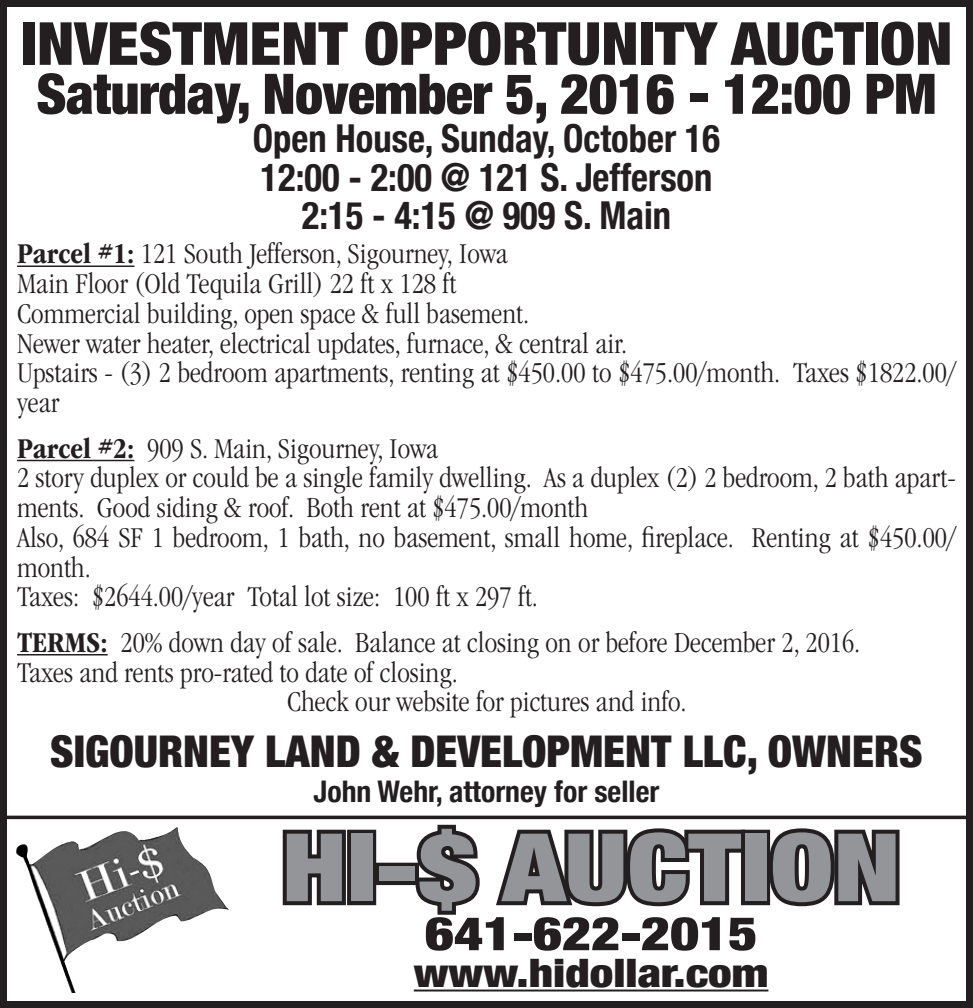
<style>
.page{position:relative;width:973px;height:1008px;background:#fff}
.page>*{position:absolute;margin:0;border:0;box-sizing:border-box;transform-origin:0 0}
.t1{font:900 condensed 94.5px "Helvetica Neue";color:#939598;scale:1.2 1}
.t2{font:900 condensed 59.5px "Helvetica Neue";color:#231f20;scale:1.06 1}
.t3{font:900 condensed 56px "Helvetica Neue";letter-spacing:-.01em;color:#231f20}
.t4{font:900 condensed 46.55px "Helvetica Neue";color:#231f20;scale:1.2 1}
.t5{font:900 condensed 43.75px "Helvetica Neue";color:#231f20}
.t6{font:900 condensed 39.2px "Helvetica Neue";color:#231f20;scale:1.2 1}
.t7{font:700 condensed 38.5px "Helvetica Neue";color:#231f20;scale:.95 1}
.t8{font:300 condensed 29.75px/29.8px "ITC Garamond Std";color:#231f20}
.t9{font:700 condensed 29.75px "Helvetica Neue";color:#231f20}
.s1{font-weight:700}
</style>
<div class="page">
<hr style="left:17px;top:266px;width:117px;height:1px;background:#231f20">
<hr style="left:17px;top:460px;width:117px;height:1px;background:#231f20">
<hr style="left:17px;top:654px;width:91px;height:2px;background:#231f20">
<div style="left:0;top:0;width:973px;height:1008px;border:7px solid #231f20"></div>
<img style="left:16px;top:827px;width:213px;height:166px">
<hr style="left:4px;top:816px;width:969px;height:3px;background:#231f20">
<hr style="left:414px;top:990px;width:354px;height:2px;background:#231f20">
<svg style="left:282px;top:829px;width:68px;height:77px"></svg>
<div style="left:347px;top:830px;width:29px;height:75px;border:8px solid #231f20"></div>
<div style="left:375px;top:863px;width:44px;height:22px;border:8px solid #231f20"></div>
<svg style="left:410px;top:824px;width:339px;height:91px"></svg>
<div style="left:741px;top:830px;width:29px;height:75px;border:8px solid #231f20"></div>
<svg style="left:763px;top:828px;width:137px;height:79px"></svg>
<p class="t2" style="left:21px;top:-5px;width:880px">INVESTMENT OPPORTUNITY AUCTION</p>
<p class="t3" style="left:36px;top:48px;width:901px">Saturday, November 5, 2016 - 12:00 PM</p>
<p class="t7" style="left:253px;top:107px;width:493px">Open House, Sunday, October 16</p>
<p class="t7" style="left:260px;top:145px;width:477px">12:00 - 2:00 @ 121 S. Jefferson</p>
<p class="t7" style="left:302px;top:184px;width:390px">2:15 - 4:15 @ 909 S. Main</p>
<p class="t8" style="left:17px;top:239px;width:492px"><span class="s1">Parcel #1:</span> 121 South Jefferson, Sigourney, Iowa</p>
<p class="t8" style="left:17px;top:269px;width:441px">Main Floor (Old Tequila Grill) 22 ft x 128 ft</p>
<p class="t8" style="left:17px;top:299px;width:513px">Commercial building, open space &amp; full basement.</p>
<p class="t8" style="left:17px;top:329px;width:611px">Newer water heater, electrical updates, furnace, &amp; central air.</p>
<p class="t8" style="left:17px;top:358px;width:940px">Upstairs - (3) 2 bedroom apartments, renting at $450.00 to $475.00/month. Taxes $1822.00/ year</p>
<p class="t8" style="left:17px;top:434px;width:423px"><span class="s1">Parcel #2:</span> 909 S. Main, Sigourney, Iowa</p>
<p class="t8" style="left:17px;top:463px;width:940px">2 story duplex or could be a single family dwelling. As a duplex (2) 2 bedroom, 2 bath apart&shy;ments. Good siding &amp; roof. Both rent at $475.00/month</p>
<p class="t8" style="left:17px;top:523px;width:940px">Also, 684 SF 1 bedroom, 1 bath, no basement, small home, fireplace. Renting at $450.00/ month.</p>
<p class="t8" style="left:17px;top:582px;width:522px">Taxes: $2644.00/year Total lot size: 100 ft x 297 ft.</p>
<p class="t8" style="left:17px;top:628px;width:844px"><span class="s1">TERMS:</span> 20% down day of sale. Balance at closing on or before December 2, 2016.</p>
<p class="t8" style="left:17px;top:658px;width:442px">Taxes and rents pro-rated to date of closing.</p>
<p class="t8" style="left:287px;top:687px;width:401px">Check our website for pictures and info.</p>
<p class="t5" style="left:50px;top:716px;width:874px">SIGOURNEY LAND &amp; DEVELOPMENT LLC, OWNERS</p>
<p class="t9" style="left:313px;top:767px;width:347px">John Wehr, attorney for seller</p>
<p class="t1" style="left:282px;top:790px;width:517px">HI-$ AUCTION</p>
<p class="t4" style="left:425px;top:895px;width:279px">641-622-2015</p>
<p class="t6" style="left:414px;top:940px;width:297px">www.hidollar.com</p>
</div>
